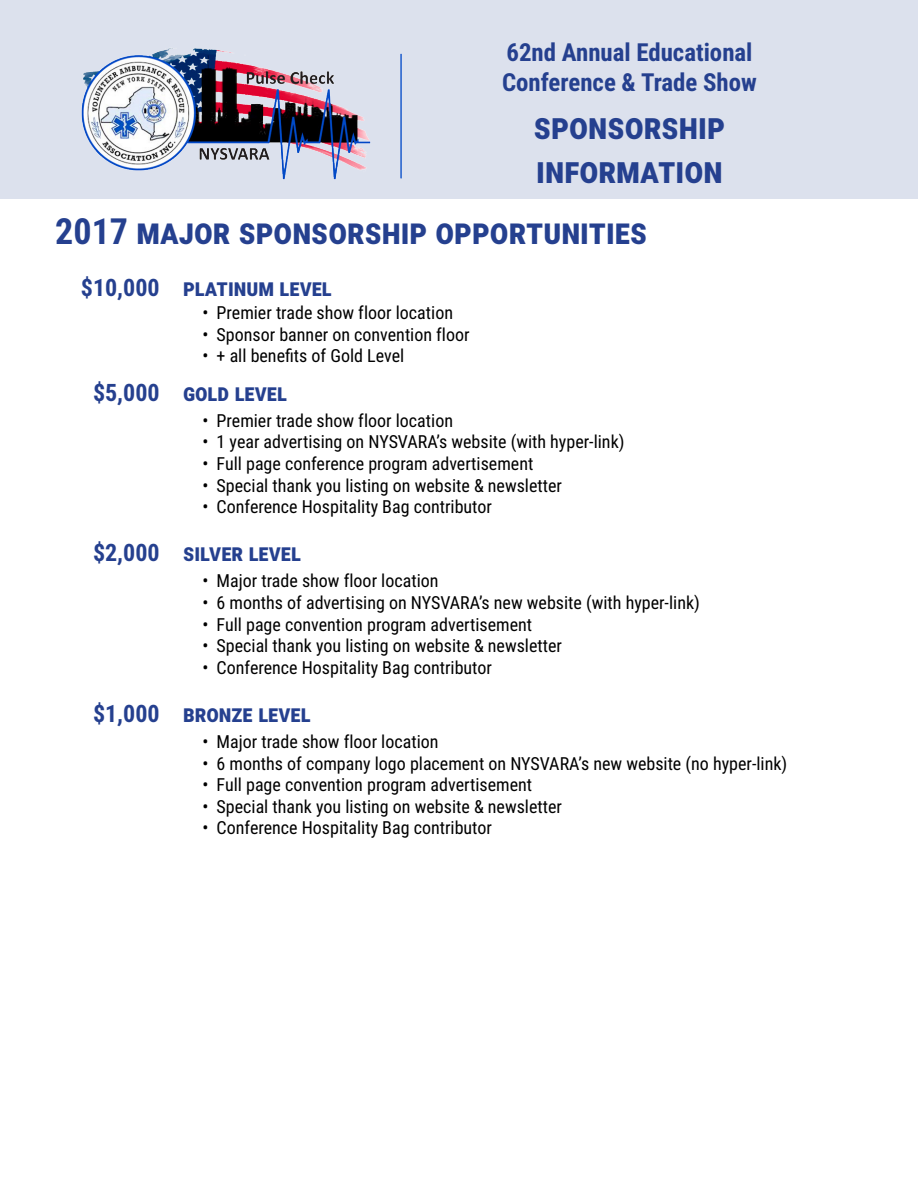
<style>
.page{position:relative;width:918px;height:1188px;background:#fff}
.page>*{position:absolute;margin:0;border:0;box-sizing:border-box;transform-origin:0 0}
.t1{font:700 36.6px/43.8px "Roboto Condensed";color:#25408f}
.t2{font:700 36px "Roboto Condensed";color:#25408f}
.t3{font:700 24.9px/29.8px "Roboto Condensed";color:#25408f}
.t4{font:700 24px "Roboto Condensed";color:#25408f}
.t5{font:18px "Roboto Condensed";color:#000}
</style>
<div class="page">
<div style="left:0;top:0;width:918px;height:199px;background:#dce1ed"></div>
<hr style="left:400px;top:54px;width:2px;height:124px;background:#3e73d2">
<img style="left:81px;top:48px;width:290px;height:131px">
<h3 class="t3" style="left:502px;top:37px;width:256px">62nd Annual Educational<br>Conference &amp; Trade Show</h3>
<h1 class="t1" style="left:534px;top:103px;width:193px">sponsorship information</h1>
<h2 class="t2" style="left:55px;top:206px;width:593px">2017 Major Sponsorship Opportunities</h2>
<h3 class="t4" style="left:81px;top:270px;width:253px">$10,000 Platinum Level</h3>
<p class="t5" style="left:202px;top:300px;width:252px">• Premier trade show floor location</p>
<p class="t5" style="left:202px;top:321px;width:269px">• Sponsor banner on convention floor</p>
<p class="t5" style="left:202px;top:343px;width:203px">• + all benefits of Gold Level</p>
<h3 class="t4" style="left:93px;top:375px;width:195px">$5,000 gold level</h3>
<p class="t5" style="left:202px;top:408px;width:252px">• Premier trade show floor location</p>
<p class="t5" style="left:202px;top:429px;width:424px">• 1 year advertising on NYSVARA’s website (with hyper-link)</p>
<p class="t5" style="left:202px;top:451px;width:332px">• Full page conference program advertisement</p>
<p class="t5" style="left:202px;top:473px;width:361px">• Special thank you listing on website &amp; newsletter</p>
<p class="t5" style="left:202px;top:494px;width:291px">• Conference Hospitality Bag contributor</p>
<h3 class="t4" style="left:93px;top:536px;width:210px">$2,000 silver level</h3>
<p class="t5" style="left:202px;top:568px;width:238px">• Major trade show floor location</p>
<p class="t5" style="left:202px;top:590px;width:499px">• 6 months of advertising on NYSVARA’s new website (with hyper-link)</p>
<p class="t5" style="left:202px;top:612px;width:331px">• Full page convention program advertisement</p>
<p class="t5" style="left:202px;top:633px;width:361px">• Special thank you listing on website &amp; newsletter</p>
<p class="t5" style="left:202px;top:655px;width:291px">• Conference Hospitality Bag contributor</p>
<h3 class="t4" style="left:93px;top:696px;width:219px">$1,000 bronze level</h3>
<p class="t5" style="left:202px;top:729px;width:238px">• Major trade show floor location</p>
<p class="t5" style="left:202px;top:751px;width:586px">• 6 months of company logo placement on NYSVARA’s new website (no hyper-link)</p>
<p class="t5" style="left:202px;top:772px;width:331px">• Full page convention program advertisement</p>
<p class="t5" style="left:202px;top:794px;width:361px">• Special thank you listing on website &amp; newsletter</p>
<p class="t5" style="left:202px;top:815px;width:291px">• Conference Hospitality Bag contributor</p>
</div>
